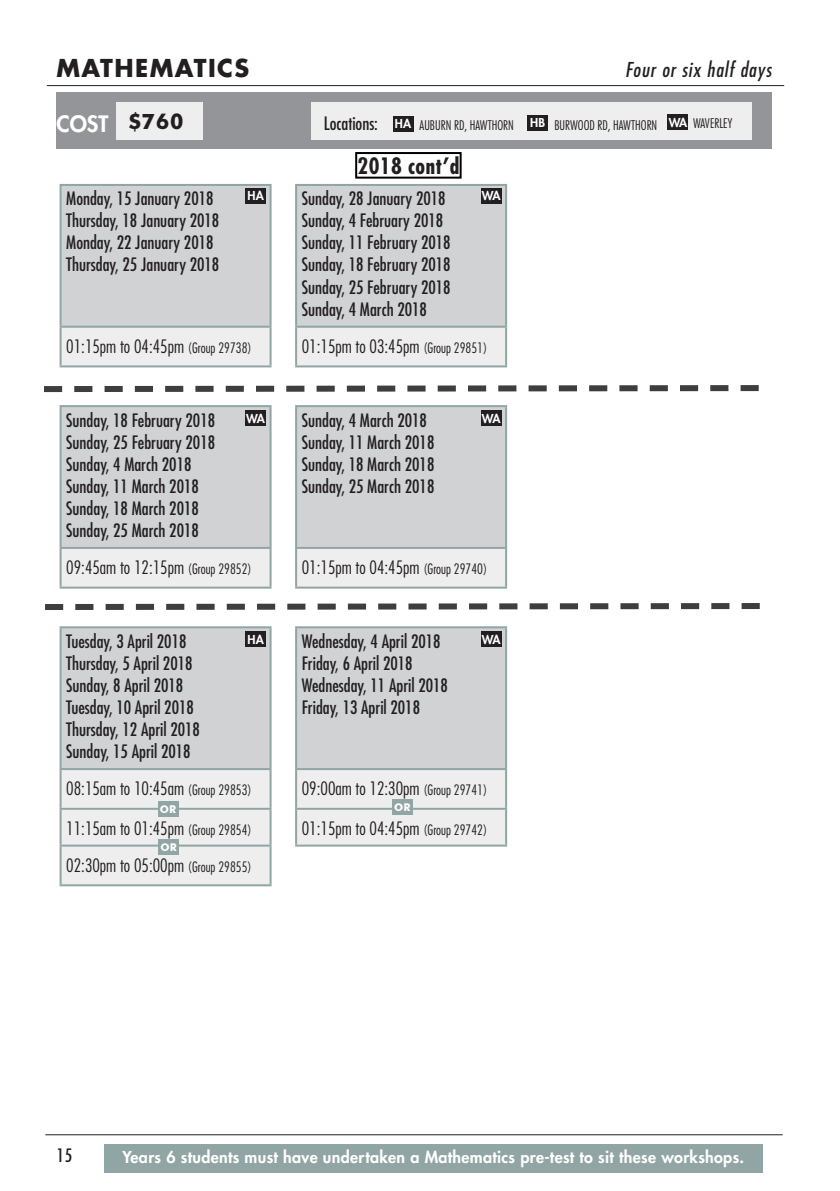
<style>
.page{position:relative;width:840px;height:1191px;background:#fff}
.page>*{position:absolute;margin:0;border:0;box-sizing:border-box;transform-origin:0 0}
.t1{font:700 24px "Futura Std";letter-spacing:.06em;color:#231f20}
.body{font:700 24px "Futura";color:#231f20}
.Group_Header{font:700 condensed 22px "Futura";letter-spacing:.02em;color:#231f20}
.sub_header{font:800 22px "Futura Std";color:#fff}
.t2{font:italic condensed 20px "Futura";letter-spacing:.05em;color:#231f20}
.Table_Body{font:condensed 18px/22px "Futura Std";color:#231f20}
.Table_Body-2{font:300 condensed 18px "Futura Std";color:#231f20}
.Group_Header-2{font:condensed 18px "Futura Std";color:#231f20}
.t3{font:800 16px "Futura Std";letter-spacing:.02em;color:#fff}
.t4{font:300 condensed 13px "Futura Std";color:#231f20}
.Group_Header-3{font:800 12px "Futura Std";letter-spacing:-.03em;color:#fff}
.Group_Header-4{font:700 12px "Futura";color:#fff}
.s1{font-weight:800;font-stretch:normal;font-size:12px;color:#fff}
.s2{font-size:14px}
</style>
<div class="page">
<hr style="left:47px;top:85px;width:736px;height:1px;background:#231f20">
<hr style="left:45px;top:1134px;width:737px;height:1px;background:#231f20">
<div style="left:62px;top:185px;width:443px;height:142px;background:#d1d2d4"></div>
<svg style="left:61px;top:327px;width:445px;height:558px;fill:#d1d2d4"></svg>
<hr style="left:295px;top:184px;width:212px;height:2px;background:#91a5a4">
<hr style="left:295px;top:186px;width:2px;height:140px;background:#91a5a4">
<hr style="left:505px;top:186px;width:2px;height:140px;background:#91a5a4">
<hr style="left:295px;top:586px;width:212px;height:2px;background:#91a5a4">
<hr style="left:295px;top:807px;width:212px;height:2px;background:#91a5a4">
<hr style="left:295px;top:844px;width:212px;height:2px;background:#91a5a4">
<hr style="left:295px;top:326px;width:212px;height:2px;background:#91a5a4">
<hr style="left:295px;top:328px;width:2px;height:37px;background:#91a5a4">
<hr style="left:505px;top:328px;width:2px;height:37px;background:#91a5a4">
<hr style="left:295px;top:365px;width:212px;height:2px;background:#91a5a4">
<hr style="left:295px;top:405px;width:212px;height:2px;background:#91a5a4">
<hr style="left:295px;top:407px;width:2px;height:140px;background:#91a5a4">
<hr style="left:505px;top:407px;width:2px;height:140px;background:#91a5a4">
<hr style="left:295px;top:547px;width:212px;height:2px;background:#91a5a4">
<hr style="left:295px;top:549px;width:2px;height:37px;background:#91a5a4">
<hr style="left:505px;top:549px;width:2px;height:37px;background:#91a5a4">
<hr style="left:295px;top:626px;width:212px;height:2px;background:#91a5a4">
<hr style="left:295px;top:628px;width:2px;height:140px;background:#91a5a4">
<hr style="left:505px;top:628px;width:2px;height:140px;background:#91a5a4">
<hr style="left:295px;top:768px;width:212px;height:2px;background:#91a5a4">
<hr style="left:295px;top:770px;width:2px;height:37px;background:#91a5a4">
<hr style="left:505px;top:770px;width:2px;height:37px;background:#91a5a4">
<hr style="left:295px;top:809px;width:2px;height:35px;background:#91a5a4">
<hr style="left:505px;top:809px;width:2px;height:35px;background:#91a5a4">
<hr style="left:60px;top:626px;width:211px;height:2px;background:#91a5a4">
<hr style="left:60px;top:628px;width:2px;height:140px;background:#91a5a4">
<hr style="left:269px;top:628px;width:2px;height:140px;background:#91a5a4">
<hr style="left:60px;top:768px;width:211px;height:2px;background:#91a5a4">
<hr style="left:60px;top:770px;width:2px;height:37px;background:#91a5a4">
<hr style="left:269px;top:770px;width:2px;height:37px;background:#91a5a4">
<hr style="left:60px;top:807px;width:211px;height:2px;background:#91a5a4">
<hr style="left:60px;top:809px;width:2px;height:35px;background:#91a5a4">
<hr style="left:269px;top:809px;width:2px;height:35px;background:#91a5a4">
<hr style="left:60px;top:844px;width:211px;height:2px;background:#91a5a4">
<hr style="left:60px;top:846px;width:2px;height:38px;background:#91a5a4">
<hr style="left:269px;top:846px;width:2px;height:38px;background:#91a5a4">
<hr style="left:60px;top:884px;width:211px;height:2px;background:#91a5a4">
<hr style="left:60px;top:405px;width:211px;height:2px;background:#91a5a4">
<hr style="left:60px;top:407px;width:2px;height:140px;background:#91a5a4">
<hr style="left:269px;top:407px;width:2px;height:140px;background:#91a5a4">
<hr style="left:60px;top:547px;width:211px;height:2px;background:#91a5a4">
<hr style="left:60px;top:549px;width:2px;height:37px;background:#91a5a4">
<hr style="left:269px;top:549px;width:2px;height:37px;background:#91a5a4">
<hr style="left:60px;top:586px;width:211px;height:2px;background:#91a5a4">
<hr style="left:60px;top:184px;width:211px;height:2px;background:#91a5a4">
<hr style="left:60px;top:186px;width:2px;height:140px;background:#91a5a4">
<hr style="left:269px;top:186px;width:2px;height:140px;background:#91a5a4">
<hr style="left:60px;top:326px;width:211px;height:2px;background:#91a5a4">
<hr style="left:60px;top:328px;width:2px;height:37px;background:#91a5a4">
<hr style="left:269px;top:328px;width:2px;height:37px;background:#91a5a4">
<hr style="left:60px;top:365px;width:211px;height:2px;background:#91a5a4">
<div style="left:57px;top:92px;width:714px;height:56px;background:#939598"></div>
<div style="left:117px;top:102px;width:86px;height:38px;background:#eeeeef"></div>
<div style="left:311px;top:103px;width:440px;height:37px;background:#eeeeef"></div>
<div style="left:527px;top:115px;width:20px;height:15px;background:#231f20"></div>
<div style="left:393px;top:116px;width:20px;height:15px;background:#231f20"></div>
<div style="left:667px;top:115px;width:20px;height:15px;background:#231f20"></div>
<div style="left:158px;top:801px;width:20px;height:16px;background:#91a5a4"></div>
<div style="left:245px;top:188px;width:21px;height:15px;background:#231f20"></div>
<div style="left:480px;top:188px;width:21px;height:15px;background:#231f20"></div>
<div style="left:245px;top:411px;width:21px;height:15px;background:#231f20"></div>
<div style="left:480px;top:410px;width:21px;height:16px;background:#231f20"></div>
<div style="left:245px;top:631px;width:21px;height:16px;background:#231f20"></div>
<div style="left:480px;top:631px;width:21px;height:16px;background:#231f20"></div>
<div style="left:158px;top:839px;width:21px;height:15px;background:#91a5a4"></div>
<svg style="left:45px;top:600px;width:715px;height:13px"></svg>
<svg style="left:44px;top:382px;width:715px;height:13px"></svg>
<div style="left:355px;top:152px;width:106px;height:27px;border:2px solid #000"></div>
<div style="left:104px;top:1144px;width:658px;height:28px;background:#91a5a4"></div>
<div style="left:392px;top:799px;width:20px;height:16px;background:#91a5a4"></div>
<p class="t1" style="left:56px;top:52px;width:194px">MATHEMATICS</p>
<p class="t2" style="left:624px;top:57px;width:147px">Four or six half days</p>
<p class="body" style="left:128px;top:110px;width:57px">$760</p>
<p class="Group_Header-2" style="left:323px;top:113px;width:56px">Locations:</p>
<p class="Group_Header-3" style="left:395px;top:116px;width:18px">HA</p>
<p class="t4" style="left:419px;top:117px;width:96px">AUBURN RD, HAWTHORN</p>
<p class="Group_Header-3" style="left:529px;top:115px;width:16px">HB</p>
<p class="t4" style="left:554px;top:117px;width:104px">BURWOOD RD, HAWTHORN</p>
<p class="t4" style="left:668px;top:116px;width:65px"><span class="s1">WA</span> WAVERLEY</p>
<p class="sub_header" style="left:56px;top:110px;width:53px">COST</p>
<p class="Table_Body" style="left:66px;top:188px;width:154px">Monday, 15 January 2018<br>Thursday, 18 January 2018</p>
<p class="Table_Body" style="left:66px;top:232px;width:154px">Monday, 22 January 2018<br>Thursday, 25 January 2018</p>
<p class="Group_Header" style="left:357px;top:152px;width:103px">2018 cont’d</p>
<p class="Table_Body" style="left:301px;top:188px;width:145px">Sunday, 28 January 2018<br>Sunday, 4 February 2018</p>
<p class="Table_Body" style="left:301px;top:232px;width:150px">Sunday, 11 February 2018<br>Sunday, 18 February 2018</p>
<p class="Table_Body" style="left:301px;top:276px;width:150px">Sunday, 25 February 2018<br>Sunday, 4 March 2018</p>
<p class="Group_Header-3" style="left:247px;top:188px;width:18px">HA</p>
<p class="Group_Header-3" style="left:481px;top:188px;width:20px">WA</p>
<p class="Table_Body-2" style="left:66px;top:335px;width:187px">01:15pm to 04:45pm <span class="s2">(Group 29738)</span></p>
<p class="Table_Body-2" style="left:301px;top:335px;width:187px">01:15pm to 03:45pm <span class="s2">(Group 29851)</span></p>
<p class="Table_Body" style="left:66px;top:409px;width:150px">Sunday, 18 February 2018<br>Sunday, 25 February 2018</p>
<p class="Table_Body" style="left:66px;top:453px;width:134px">Sunday, 4 March 2018<br>Sunday, 11 March 2018</p>
<p class="Table_Body" style="left:66px;top:497px;width:134px">Sunday, 18 March 2018<br>Sunday, 25 March 2018</p>
<p class="Table_Body" style="left:301px;top:409px;width:134px">Sunday, 4 March 2018<br>Sunday, 11 March 2018</p>
<p class="Table_Body" style="left:301px;top:453px;width:134px">Sunday, 18 March 2018<br>Sunday, 25 March 2018</p>
<p class="Group_Header-3" style="left:246px;top:411px;width:20px">WA</p>
<p class="Group_Header-3" style="left:481px;top:411px;width:20px">WA</p>
<p class="Table_Body-2" style="left:66px;top:557px;width:187px">09:45am to 12:15pm <span class="s2">(Group 29852)</span></p>
<p class="Table_Body-2" style="left:301px;top:557px;width:187px">01:15pm to 04:45pm <span class="s2">(Group 29740)</span></p>
<p class="Table_Body" style="left:66px;top:630px;width:128px">Tuesday, 3 April 2018<br>Thursday, 5 April 2018</p>
<p class="Table_Body" style="left:66px;top:674px;width:129px">Sunday, 8 April 2018<br>Tuesday, 10 April 2018</p>
<p class="Table_Body" style="left:66px;top:718px;width:135px">Thursday, 12 April 2018<br>Sunday, 15 April 2018</p>
<p class="Table_Body" style="left:301px;top:630px;width:140px">Wednesday, 4 April 2018<br>Friday, 6 April 2018</p>
<p class="Table_Body" style="left:301px;top:674px;width:148px">Wednesday, 11 April 2018<br>Friday, 13 April 2018</p>
<p class="Group_Header-3" style="left:247px;top:632px;width:18px">HA</p>
<p class="Group_Header-3" style="left:481px;top:632px;width:20px">WA</p>
<p class="Table_Body-2" style="left:66px;top:778px;width:187px">08:15am to 10:45am <span class="s2">(Group 29853)</span></p>
<p class="Table_Body-2" style="left:301px;top:778px;width:187px">09:00am to 12:30pm <span class="s2">(Group 29741)</span></p>
<p class="Table_Body-2" style="left:66px;top:817px;width:187px">11:15am to 01:45pm <span class="s2">(Group 29854)</span></p>
<p class="Table_Body-2" style="left:301px;top:817px;width:187px">01:15pm to 04:45pm <span class="s2">(Group 29742)</span></p>
<p class="Table_Body-2" style="left:66px;top:854px;width:187px">02:30pm to 05:00pm <span class="s2">(Group 29855)</span></p>
<p class="Group_Header-4" style="left:394px;top:801px;width:18px">OR</p>
<p class="Group_Header-4" style="left:160px;top:803px;width:18px">OR</p>
<p class="Group_Header-4" style="left:160px;top:841px;width:18px">OR</p>
<p class="Table_Body" style="left:57px;top:1144px;width:17px">15</p>
<p class="t3" style="left:122px;top:1146px;width:623px">Years 6 students must have undertaken a Mathematics pre-test to sit these workshops.</p>
</div>
